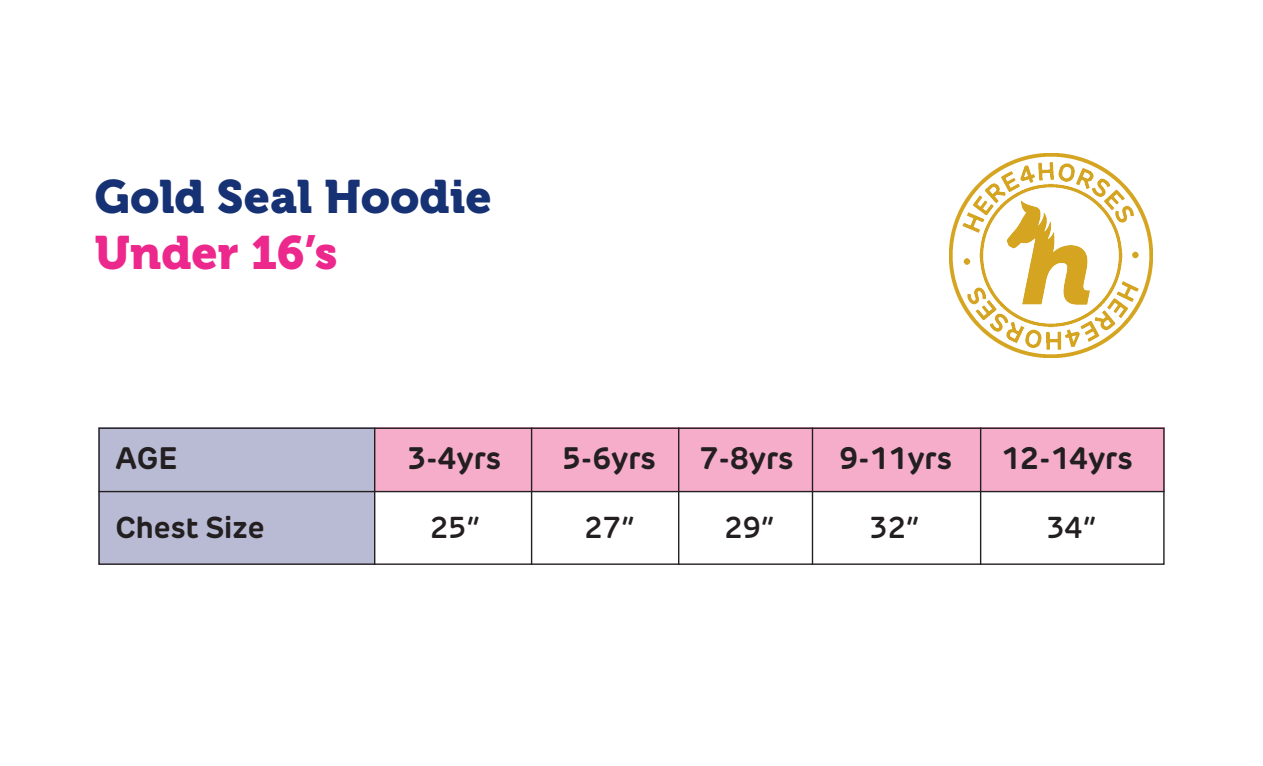
<style>
.page{position:relative;width:1263px;height:766px;background:#fff}
.page>*{position:absolute;margin:0;border:0;box-sizing:border-box;transform-origin:0 0}
.t1{font:46.5px "Museo 900";color:#163274}
.t2{font:46.5px "Museo 900";color:#ed288d}
.t3{font:700 30.75px "New Rubrik Edge";letter-spacing:-.01em;color:#231f20}
.t4{font:600 29.85px "New Rubrik Edge";color:#231f20}
.t5{font:700 29.85px "New Rubrik Edge";color:#231f20}
</style>
<div class="page">
<img style="left:949px;top:154px;width:204px;height:203px">
<div style="left:98px;top:427px;width:276px;height:137px;background:#b9bbd4"></div>
<div style="left:375px;top:427px;width:789px;height:63px;background:#f5adca"></div>
<div style="left:98px;top:427px;width:1066px;height:137px;border:1px solid #231f20"></div>
<hr style="left:98px;top:490px;width:1066px;height:2px;background:#231f20">
<hr style="left:374px;top:427px;width:1px;height:137px;background:#231f20">
<hr style="left:531px;top:427px;width:1px;height:137px;background:#231f20">
<hr style="left:678px;top:427px;width:1px;height:137px;background:#231f20">
<hr style="left:812px;top:427px;width:1px;height:137px;background:#231f20">
<hr style="left:980px;top:427px;width:1px;height:137px;background:#231f20">
<p class="t1" style="left:95px;top:171px;width:398px">Gold Seal Hoodie</p>
<p class="t2" style="left:95px;top:226px;width:244px">Under 16’s</p>
<p class="t3" style="left:116px;top:439px;width:63px">AGE</p>
<p class="t3" style="left:407px;top:439px;width:95px">3-4yrs</p>
<p class="t3" style="left:562px;top:439px;width:95px">5-6yrs</p>
<p class="t3" style="left:700px;top:439px;width:95px">7-8yrs</p>
<p class="t3" style="left:839px;top:439px;width:114px">9-11yrs</p>
<p class="t3" style="left:1001px;top:439px;width:133px">12-14yrs</p>
<p class="t5" style="left:116px;top:508px;width:150px">Chest Size</p>
<p class="t4" style="left:430px;top:509px;width:51px">25”</p>
<p class="t4" style="left:585px;top:509px;width:51px">27”</p>
<p class="t4" style="left:724px;top:509px;width:51px">29”</p>
<p class="t4" style="left:869px;top:509px;width:51px">32”</p>
<p class="t4" style="left:1046px;top:509px;width:51px">34”</p>
</div>
